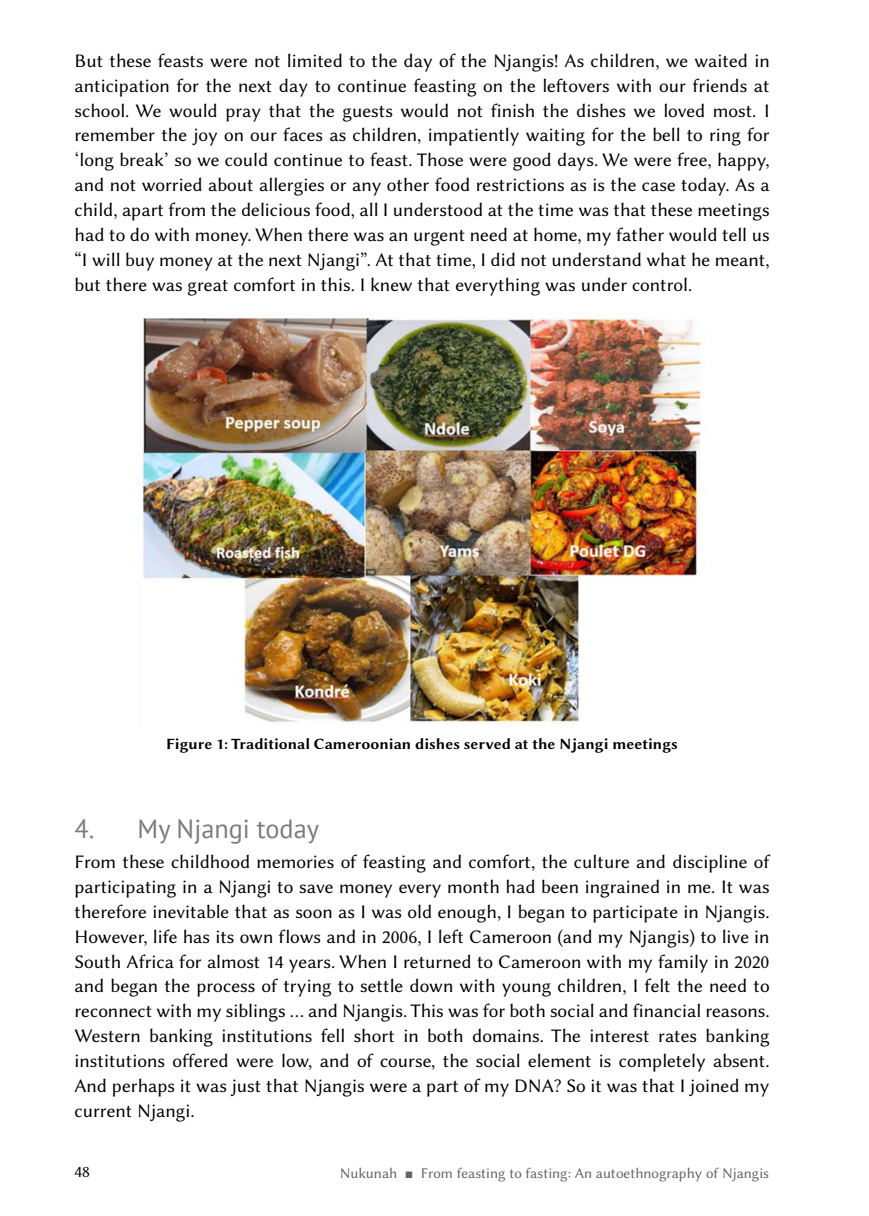
<style>
.page{position:relative;width:869px;height:1216px;background:#fff}
.page>*{position:absolute;margin:0;border:0;box-sizing:border-box;transform-origin:0 0}
.t1{font:26.25px "PT Sans";color:#7b7b7a}
.t2{font:19.25px/24.8px "Lin Biolinum O";color:#000;text-align:justify}
.t3{font:16.62px "Lin Biolinum O";color:#000}
.t4{font:15.75px "Lin Biolinum OB";color:#000}
.t5{font:14.88px "Lin Biolinum O";color:#636362}
</style>
<div class="page">
<img style="left:142px;top:317px;width:564px;height:408px">
<p class="t2" style="left:74px;top:48px;width:696px">But these feasts were not limited to the day of the Njangis! As children, we waited in anticipation for the next day to continue feasting on the leftovers with our friends at school. We would pray that the guests would not finish the dishes we loved most. I remember the joy on our faces as children, impatiently waiting for the bell to ring for ‘long break’ so we could continue to feast. Those were good days. We were free, happy, and not worried about allergies or any other food restrictions as is the case today. As a child, apart from the delicious food, all I understood at the time was that these meetings had to do with money. When there was an urgent need at home, my father would tell us “I will buy money at the next Njangi”. At that time, I did not understand what he meant, but there was great comfort in this. I knew that everything was under control.</p>
<p class="t4" style="left:166px;top:732px;width:513px">Figure 1: Traditional Cameroonian dishes served at the Njangi meetings</p>
<h1 class="t1" style="left:74px;top:812px;width:246px">4. My Njangi today</h1>
<p class="t2" style="left:74px;top:849px;width:696px">From these childhood memories of feasting and comfort, the culture and discipline of participating in a Njangi to save money every month had been ingrained in me. It was therefore inevitable that as soon as I was old enough, I began to participate in Njangis.<br>However, life has its own flows and in 2006, I left Cameroon (and my Njangis) to live in South Africa for almost 14 years. When I returned to Cameroon with my family in 2020 and began the process of trying to settle down with young children, I felt the need to reconnect with my siblings … and Njangis. This was for both social and financial reasons.<br>Western banking institutions fell short in both domains. The interest rates banking institutions offered were low, and of course, the social element is completely absent.<br>And perhaps it was just that Njangis were a part of my DNA? So it was that I joined my current Njangi.</p>
<p class="t3" style="left:74px;top:1162px;width:17px">48</p>
<p class="t5" style="left:339px;top:1164px;width:430px">Nukunah ■ From feasting to fasting: An autoethnography of Njangis</p>
</div>
